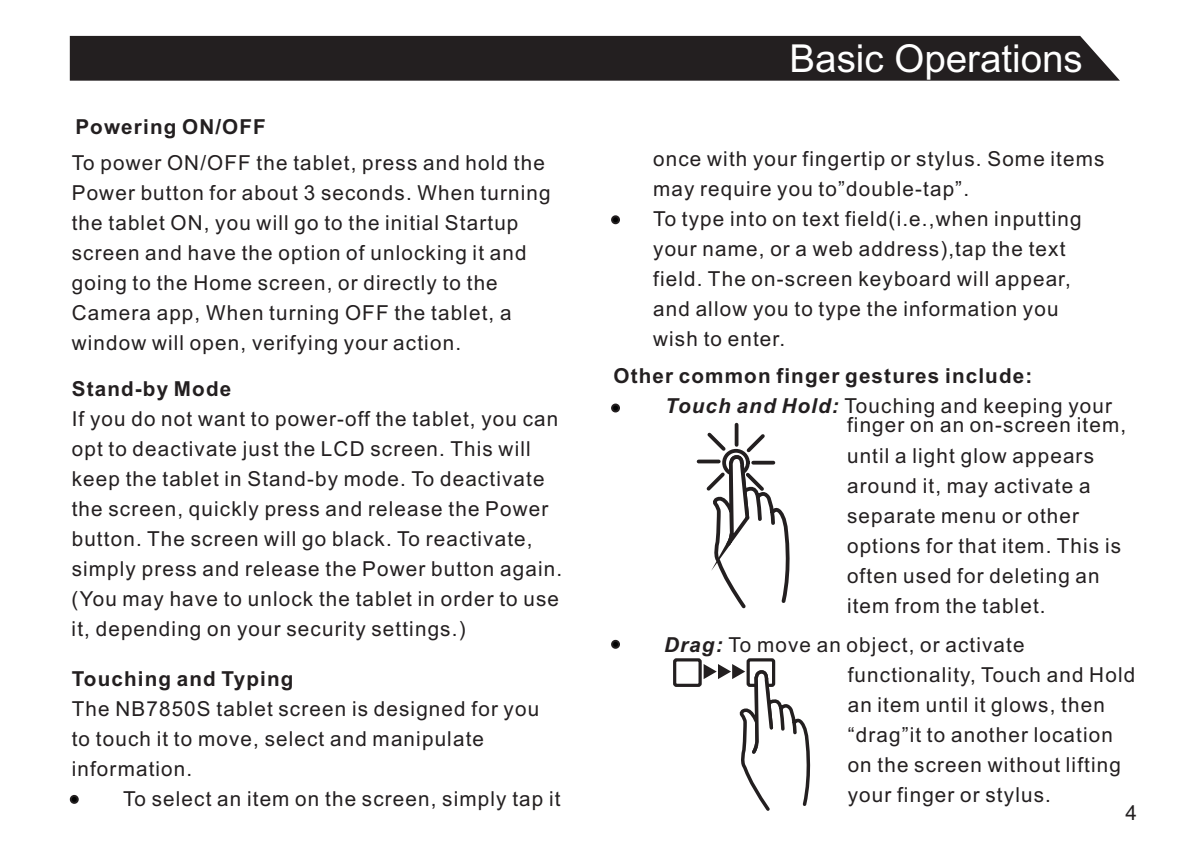
<style>
.page{position:relative;width:1191px;height:844px;background:#fff}
.page>*{position:absolute;margin:0;border:0;box-sizing:border-box;transform-origin:0 0}
.t1{font:38.5px "Arial Unicode MS";color:#fff}
.t2{font:20.65px/30.1px "Arial";letter-spacing:.055em;color:#231f20}
.t3{font:700 20.65px/30.1px "Arial";letter-spacing:.055em;color:#231f20}
.s1{font-style:italic}
.s2{font-weight:400}
.s3{font-weight:700;font-style:italic}
</style>
<div class="page">
<svg style="left:791px;top:706px;width:20px;height:100px"></svg>
<div style="left:70px;top:36px;width:1050px;height:45px;background:#231f20"></div>
<div style="left:70px;top:794px;width:9px;height:9px;background:#010202;border:2px solid #231f20;border-radius:50%"></div>
<div style="left:611px;top:403px;width:9px;height:9px;background:#010202;border:2px solid #231f20;border-radius:50%"></div>
<div style="left:611px;top:639px;width:9px;height:9px;background:#010202;border:2px solid #231f20;border-radius:50%"></div>
<div style="left:611px;top:215px;width:9px;height:9px;background:#010202;border:2px solid #231f20;border-radius:50%"></div>
<svg style="left:712px;top:35px;width:79px;height:776px"></svg>
<svg style="left:673px;top:199px;width:104px;height:557px"></svg>
<p class="t3" style="left:75px;top:113px;width:192px">Powering ON/OFF</p>
<p class="t2" style="left:72px;top:149px;width:480px">To power ON/OFF the tablet, press and hold the Power button for about 3 seconds. When turning the tablet ON, you will go to the initial Startup screen and have the option of unlocking it and going to the Home screen, or directly to the Camera app, When turning OFF the tablet, a window will open, verifying your action.</p>
<p class="t3" style="left:72px;top:375px;width:161px">Stand-by Mode</p>
<p class="t2" style="left:72px;top:405px;width:492px">If you do not want to power-off the tablet, you can opt to deactivate just the LCD screen. This will keep the tablet in Stand-by mode. To deactivate the screen, quickly press and release the Power button. The screen will go black. To reactivate, simply press and release the Power button again. (You may have to unlock the tablet in order to use it, depending on your security settings.)</p>
<p class="t3" style="left:72px;top:665px;width:223px">Touching and Typing</p>
<p class="t2" style="left:72px;top:695px;width:469px">The NB7850S tablet screen is designed for you to touch it to move, select and manipulate information.</p>
<p class="t2" style="left:123px;top:785px;width:439px">To select an item on the screen, simply tap it</p>
<h1 class="t1" style="left:789px;top:44px;width:295px">Basic Operations</h1>
<p class="t2" style="left:653px;top:146px;width:453px">once with your fingertip or stylus. Some items may require you to”double-tap”.<br>To type into on text field(i.e.,when inputting your name, or a web address),tap the text field. The on-screen keyboard will appear, and allow you to type the information you wish to enter.</p>
<p class="t3" style="left:665px;top:362px;width:448px;text-indent:-52px">Other common finger gestures include:<br><span class="s1">Touch and Hold:</span> <span class="s2">Touching and keeping your</span></p>
<p class="t2" style="left:847px;top:412px;width:281px">finger on an on-screen item, until a light glow appears around it, may activate a separate menu or other options for that item. This is often used for deleting an item from the tablet.</p>
<p class="t2" style="left:847px;top:631px;width:289px;text-indent:-184px"><span class="s3">Drag:</span> To move an object, or activate functionality, Touch and Hold an item until it glows, then “drag”it to another location on the screen without lifting your finger or stylus.</p>
<p class="t2" style="left:1125px;top:799px;width:13px">4</p>
</div>
